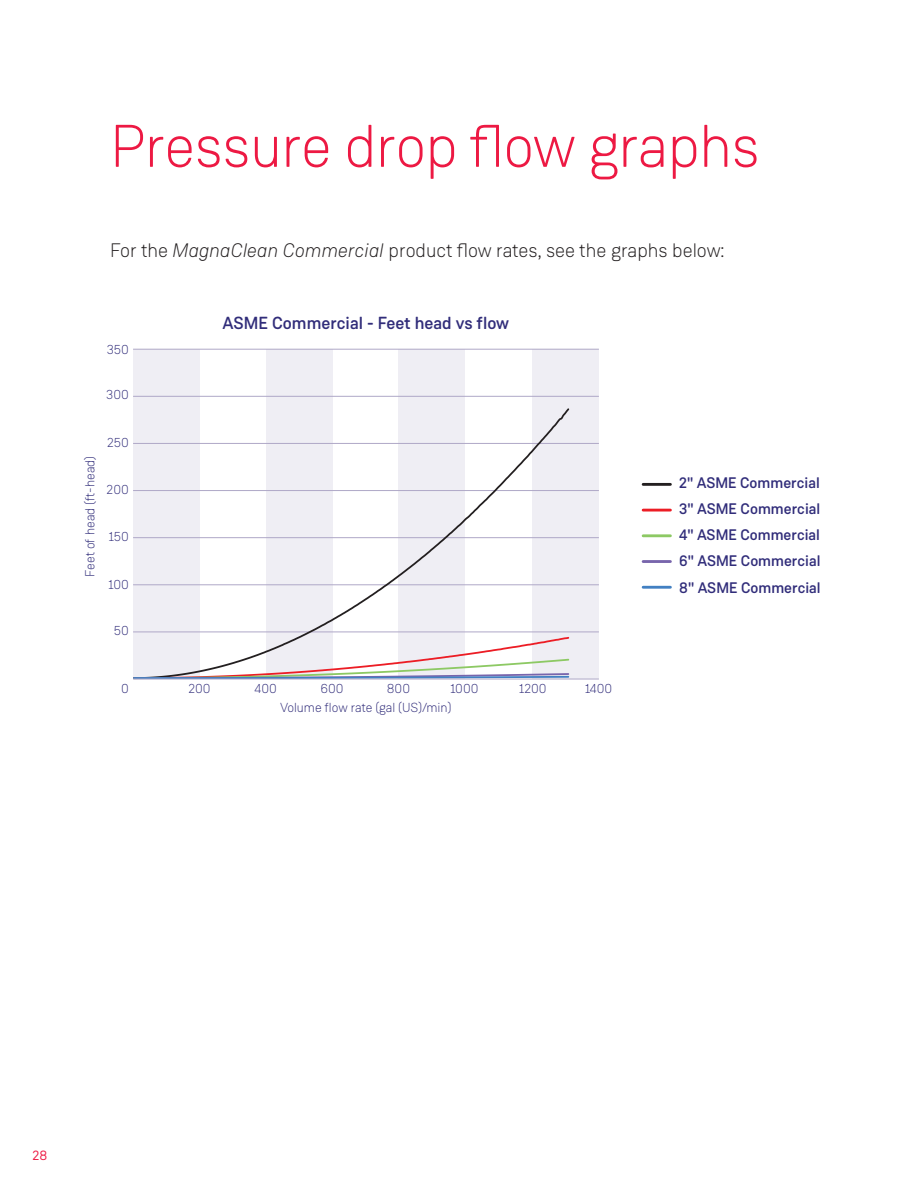
<style>
.page{position:relative;width:918px;height:1188px;background:#fff}
.page>*{position:absolute;margin:0;border:0;box-sizing:border-box;transform-origin:0 0}
.Header_2{font:300 60px "Weissenhof Grotesk";letter-spacing:-.01em;color:#ed1943}
.Section_Text{font:300 19.5px "Weissenhof Grotesk";color:#231f20}
.t1{font:500 17.4px "Weissenhof Grotesk";color:#312d7a}
.t2{font:500 15.3px/26.2px "Weissenhof Grotesk";color:#312d7a;text-align:justify}
.t3{font:13.5px "Weissenhof Grotesk";color:#ed1943}
.t4{font:300 13.05px "Weissenhof Grotesk";color:#312d7a}
.s1{font-style:italic}
</style>
<div class="page">
<div style="left:133px;top:349px;width:66px;height:330px;background:#efeef4"></div>
<div style="left:266px;top:349px;width:66px;height:330px;background:#efeef4"></div>
<div style="left:399px;top:349px;width:66px;height:330px;background:#efeef4"></div>
<div style="left:533px;top:349px;width:66px;height:330px;background:#efeef4"></div>
<hr style="left:133px;top:585px;width:466px;height:1px;background:#afa8c7">
<hr style="left:133px;top:632px;width:466px;height:1px;background:#afa8c7">
<hr style="left:133px;top:537px;width:466px;height:1px;background:#afa8c7">
<hr style="left:133px;top:490px;width:466px;height:1px;background:#afa8c7">
<hr style="left:133px;top:396px;width:466px;height:1px;background:#afa8c7">
<hr style="left:133px;top:443px;width:466px;height:1px;background:#afa8c7">
<hr style="left:133px;top:349px;width:466px;height:1px;background:#afa8c7">
<svg style="left:133px;top:408px;width:436px;height:229px"></svg>
<svg style="left:133px;top:637px;width:436px;height:42px"></svg>
<hr style="left:133px;top:679px;width:466px;height:1px;background:#afa8c7">
<hr style="left:643px;top:483px;width:27px;height:3px;background:#231f20">
<hr style="left:643px;top:509px;width:27px;height:3px;background:#ec1d25">
<hr style="left:643px;top:534px;width:27px;height:3px;background:#8dc964">
<hr style="left:643px;top:560px;width:27px;height:3px;background:#7865ac">
<hr style="left:643px;top:586px;width:27px;height:3px;background:#4280c2">
<p class="Header_2" style="left:110px;top:110px;width:651px">Pressure drop flow graphs</p>
<p class="Section_Text" style="left:110px;top:239px;width:616px">For the <span class="s1">MagnaClean Commercial</span> product flow rates, see the graphs below:</p>
<p class="t4" style="left:82px;top:577px;width:122px;rotate:-90deg">Feet of head (ft-head)</p>
<p class="t4" style="left:107px;top:341px;width:24px">350</p>
<p class="t4" style="left:106px;top:387px;width:24px">300</p>
<p class="t4" style="left:107px;top:435px;width:23px">250</p>
<p class="t4" style="left:107px;top:482px;width:24px">200</p>
<p class="t4" style="left:109px;top:529px;width:21px">150</p>
<p class="t4" style="left:109px;top:577px;width:22px">100</p>
<p class="t4" style="left:114px;top:623px;width:17px">50</p>
<p class="t4" style="left:121px;top:680px;width:9px">0</p>
<p class="t1" style="left:222px;top:312px;width:288px">ASME Commercial - Feet head vs flow</p>
<p class="t4" style="left:188px;top:680px;width:24px">200</p>
<p class="t4" style="left:255px;top:680px;width:24px">400</p>
<p class="t4" style="left:320px;top:680px;width:25px">600</p>
<p class="t4" style="left:387px;top:680px;width:25px">800</p>
<p class="t4" style="left:450px;top:680px;width:30px">1000</p>
<p class="t4" style="left:519px;top:680px;width:29px">1200</p>
<p class="t4" style="left:585px;top:680px;width:29px">1400</p>
<p class="t4" style="left:280px;top:700px;width:173px">Volume flow rate (gal (US)/min)</p>
<p class="t2" style="left:679px;top:469px;width:143px">2" ASME Commercial 3" ASME Commercial 4" ASME Commercial 6" ASME Commercial 8" ASME Commercial</p>
<p class="t3" style="left:33px;top:1147px;width:16px">28</p>
</div>
